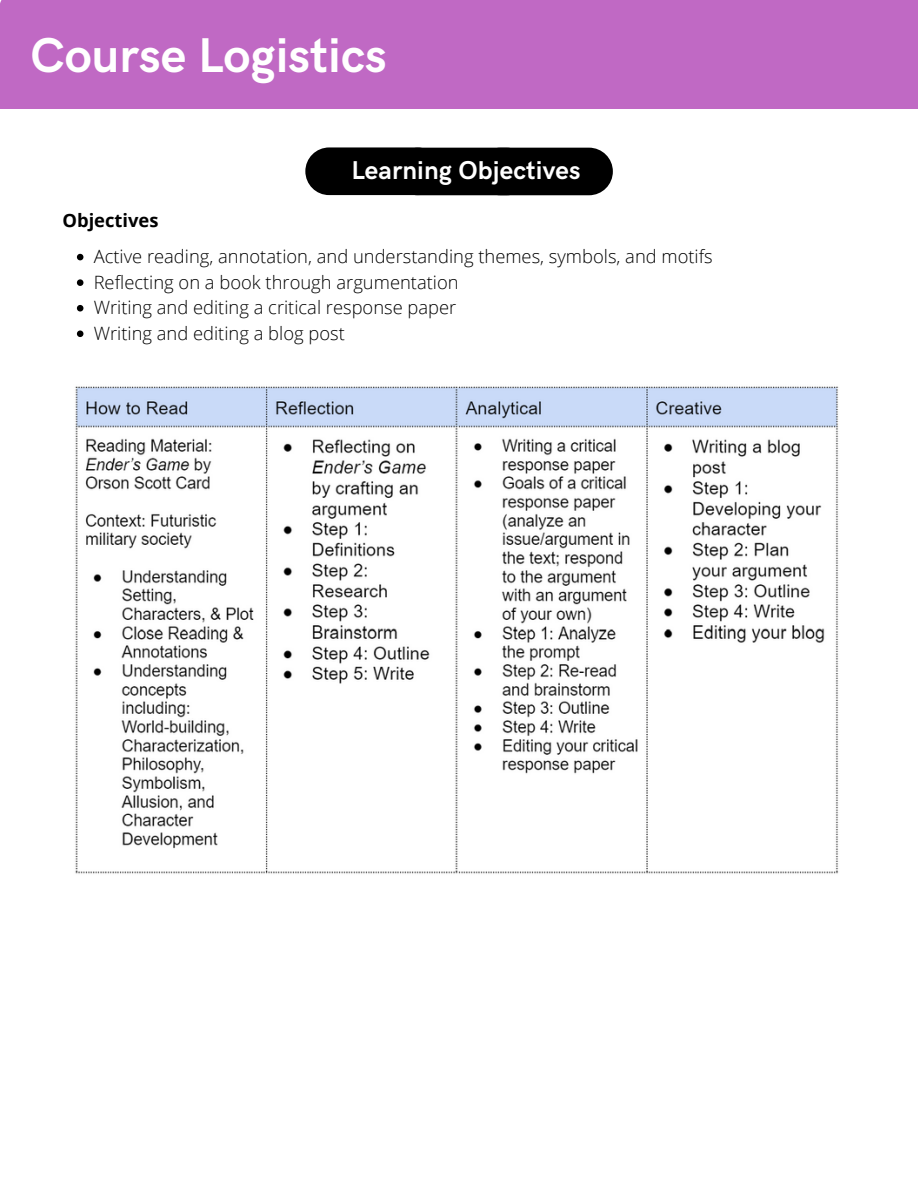
<style>
.page{position:relative;width:918px;height:1188px;background:#fff}
.page>*{position:absolute;margin:0;border:0;box-sizing:border-box;transform-origin:0 0}
.t1{font:700 48.9px "HK Grotesk Pro";color:#fff}
.t2{font:700 25.8px "HK Grotesk";letter-spacing:.005em;color:#fff}
.t3{font:300 18.3px "Open Sans";color:#000}
.t4{font:700 18.3px "Open Sans";color:#000}
</style>
<div class="page">
<div style="left:0;top:0;width:918px;height:109px;background:#c069c4"></div>
<div style="left:305px;top:147px;width:136px;height:48px;background:#000;border-radius:24px"></div>
<div style="left:477px;top:148px;width:136px;height:47px;background:#000;border-radius:24px"></div>
<div style="left:394px;top:148px;width:136px;height:47px;background:#000;border-radius:24px"></div>
<img style="left:75px;top:386px;width:764px;height:488px">
<svg style="left:77px;top:254px;width:6px;height:6px"></svg>
<svg style="left:77px;top:279px;width:6px;height:7px"></svg>
<svg style="left:77px;top:305px;width:6px;height:7px"></svg>
<svg style="left:77px;top:331px;width:6px;height:6px"></svg>
<p class="t1" style="left:31px;top:28px;width:358px">Course Logistics</p>
<p class="t4" style="left:62px;top:207px;width:98px">Objectives</p>
<p class="t2" style="left:351px;top:156px;width:231px">Learning Objectives</p>
<p class="t3" style="left:94px;top:243px;width:621px">Active reading, annotation, and understanding themes, symbols, and motifs</p>
<p class="t3" style="left:94px;top:269px;width:366px">Reflecting on a book through argumentation</p>
<p class="t3" style="left:94px;top:295px;width:364px">Writing and editing a critical response paper</p>
<p class="t3" style="left:94px;top:320px;width:253px">Writing and editing a blog post</p>
</div>
